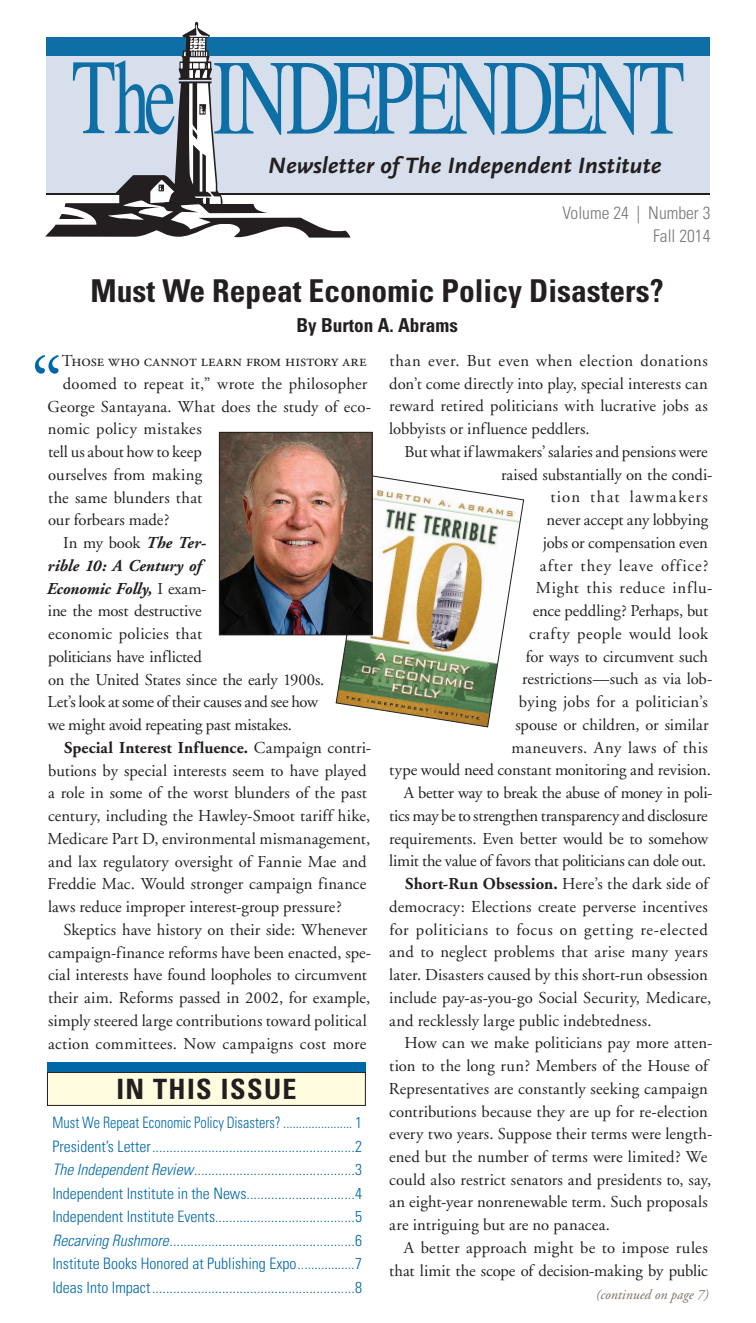
<style>
.page{position:relative;width:756px;height:1323px;background:#fff}
.page>*{position:absolute;margin:0;border:0;box-sizing:border-box;transform-origin:0 0}
.t1{font:80.5px "Adobe Garamond";color:#0068a9}
.t2{font:700 condensed 31.5px "Univers";color:#231f20}
.t3{font:700 condensed 28px "Univers";letter-spacing:.05em;color:#231f20}
.t4{font:italic 700 23.28px "Scala Sans OT";color:#231f20;scale:1.04 1}
.t5{font:700 condensed 19.25px "Univers";color:#231f20}
.t6{font:300 condensed 17.5px/22.8px "Univers";color:#76787b;text-align:right}
.t7{font:16.62px/22.8px "Adobe Garamond";letter-spacing:.005em;color:#231f20;text-align:justify}
.t8{font:16.62px "Adobe Garamond";letter-spacing:-.015em;color:#231f20}
.t9{font:16.62px "Adobe Garamond";letter-spacing:-.02em;color:#231f20}
.t10{font:700 16.62px "Adobe Garamond";letter-spacing:.005em;color:#231f20}
.t11{font:16.62px "Adobe Garamond";letter-spacing:.025em;color:#231f20}
.t12{font:16.62px "Adobe Garamond";letter-spacing:.04em;color:#231f20}
.t13{font:italic 700 16.62px "Adobe Garamond";letter-spacing:-.01em;color:#231f20}
.t14{font:16.62px "Adobe Garamond Regular SC";color:#231f20}
.t15{font:16.62px "Adobe Garamond";letter-spacing:.055em;color:#231f20}
.t16{font:16.62px "Adobe Garamond";letter-spacing:.045em;color:#231f20}
.t17{font:16.62px "Adobe Garamond";letter-spacing:.035em;color:#231f20}
.t18{font:16.62px "Adobe Garamond";letter-spacing:.08em;color:#231f20}
.t19{font:300 condensed 15.75px/23.4px "Univers";color:#0068a9;text-align:justify;scale:.9 1}
.t20{font:italic 14px "Adobe Garamond";color:#797069}
.s1{font-weight:700;font-style:italic}
.s2{font-weight:400;font-style:normal}
.s3{font-weight:400}
.s4{font-style:italic}
</style>
<div class="page">
<div style="left:46px;top:52px;width:663px;height:142px;background:#d7dfed"></div>
<hr style="left:46px;top:193px;width:663px;height:2px;background:#231f20">
<div style="left:46px;top:37px;width:663px;height:19px;background:#0e6ea6"></div>
<svg style="left:45px;top:197px;width:305px;height:41px"></svg>
<svg style="left:59px;top:214px;width:26px;height:5px"></svg>
<svg style="left:73px;top:22px;width:611px;height:175px"></svg>
<div style="left:47px;top:1062px;width:319px;height:10px;background:#0068a9"></div>
<div style="left:47px;top:1072px;width:318px;height:33px;background:#fffce0"></div>
<div style="left:47px;top:1072px;width:319px;height:34px;border:1px solid #231f20"></div>
<img style="left:335px;top:475px;width:190px;height:253px">
<img style="left:221px;top:434px;width:149px;height:199px">
<div style="left:219px;top:432px;width:153px;height:203px;border:1px solid #231f20"></div>
<h3 class="t4" style="left:268px;top:152px;width:380px">Newsletter of The Independent Institute</h3>
<p class="t6" style="left:562px;top:202px;width:150px">Volume 24 | Number 3<br>Fall 2014</p>
<h2 class="t2" style="left:91px;top:272px;width:575px">Must We Repeat Economic Policy Disasters?</h2>
<p class="t5" style="left:297px;top:313px;width:163px">By Burton A. Abrams</p>
<h1 class="t1" style="left:30px;top:343px;width:34px">“</h1>
<p class="t14" style="left:62px;top:352px;width:306px">Those who cannot learn from history are</p>
<p class="t7" style="left:63px;top:373px;width:306px">doomed to repeat it,” wrote the philosopher</p>
<p class="t7" style="left:48px;top:395px;width:325px">George Santayana. What does the study of eco-</p>
<p class="t11" style="left:48px;top:420px;width:155px">nomic policy mistakes</p>
<p class="t7" style="left:48px;top:441px;width:155px">tell us about how to keep</p>
<p class="t7" style="left:48px;top:464px;width:156px">ourselves from making</p>
<p class="t7" style="left:48px;top:486px;width:156px">the same blunders that</p>
<p class="t7" style="left:48px;top:509px;width:123px">our forbears made?</p>
<p class="t7" style="left:63px;top:532px;width:144px">In my book <span class="s1">The Ter-</span></p>
<p class="t13" style="left:48px;top:557px;width:155px">rible 10: A Century of</p>
<p class="t13" style="left:47px;top:579px;width:161px">Economic Folly, <span class="s2">I exam-</span></p>
<p class="t8" style="left:48px;top:602px;width:155px">ine the most destructive</p>
<p class="t7" style="left:48px;top:623px;width:156px">economic policies that</p>
<p class="t8" style="left:48px;top:648px;width:155px">politicians have inflicted</p>
<p class="t8" style="left:48px;top:670px;width:278px">on the United States since the early 1900s.</p>
<p class="t8" style="left:48px;top:693px;width:272px">Let’s look at some of their causes and see how</p>
<p class="t8" style="left:48px;top:716px;width:246px">we might avoid repeating past mistakes.</p>
<p class="t10" style="left:64px;top:739px;width:309px">Special Interest Influence. <span class="s3">Campaign contri-</span></p>
<p class="t7" style="left:48px;top:759px;width:320px">butions by special interests seem to have played</p>
<p class="t7" style="left:48px;top:782px;width:320px">a role in some of the worst blunders of the past</p>
<p class="t7" style="left:48px;top:805px;width:324px">century, including the Hawley-Smoot tariff hike,</p>
<p class="t7" style="left:48px;top:828px;width:324px">Medicare Part D, environmental mismanagement,</p>
<p class="t7" style="left:48px;top:850px;width:320px">and lax regulatory oversight of Fannie Mae and</p>
<p class="t7" style="left:48px;top:873px;width:320px">Freddie Mac. Would stronger campaign finance</p>
<p class="t7" style="left:48px;top:896px;width:295px">laws reduce improper interest-group pressure?</p>
<p class="t7" style="left:63px;top:919px;width:305px">Skeptics have history on their side: Whenever</p>
<p class="t7" style="left:48px;top:941px;width:325px">campaign-finance reforms have been enacted, spe-</p>
<p class="t7" style="left:48px;top:964px;width:320px">cial interests have found loopholes to circumvent</p>
<p class="t7" style="left:48px;top:987px;width:324px">their aim. Reforms passed in 2002, for example,</p>
<p class="t7" style="left:48px;top:1010px;width:320px">simply steered large contributions toward political</p>
<p class="t7" style="left:48px;top:1032px;width:320px">action committees. Now campaigns cost more</p>
<h3 class="t3" style="left:116px;top:1072px;width:182px">IN THIS ISSUE</h3>
<p class="t19" style="left:52px;top:1111px;width:346px">Must We Repeat Economic Policy Disasters? ...................... 1<br>President’s Letter..........................................................2<br><span class="s4">The Independent Review</span>..............................................3<br>Independent Institute in the News...............................4<br>Independent Institute Events........................................5<br><span class="s4">Recarving Rushmore</span>.....................................................6<br>Institute Books Honored at Publishing Expo.................7<br>Ideas Into Impact..........................................................8</p>
<p class="t7" style="left:389px;top:350px;width:320px">than ever. But even when election donations don’t come directly into play, special interests can reward retired politicians with lucrative jobs as lobbyists or influence peddlers.</p>
<p class="t7" style="left:404px;top:441px;width:305px">But what if lawmakers’ salaries and pensions were</p>
<p class="t7" style="left:501px;top:463px;width:213px">raised substantially on the condi-</p>
<p class="t18" style="left:550px;top:488px;width:159px">tion that lawmakers</p>
<p class="t7" style="left:547px;top:509px;width:163px">never accept any lobbying</p>
<p class="t7" style="left:543px;top:532px;width:167px">jobs or compensation even</p>
<p class="t15" style="left:540px;top:557px;width:170px">after they leave office?</p>
<p class="t16" style="left:536px;top:579px;width:178px">Might this reduce influ-</p>
<p class="t7" style="left:533px;top:600px;width:177px">ence peddling? Perhaps, but</p>
<p class="t17" style="left:529px;top:625px;width:181px">crafty people would look</p>
<p class="t7" style="left:526px;top:645px;width:184px">for ways to circumvent such</p>
<p class="t7" style="left:522px;top:668px;width:192px">restrictions—such as via lob-</p>
<p class="t7" style="left:519px;top:691px;width:190px">bying jobs for a politician’s</p>
<p class="t7" style="left:515px;top:714px;width:195px">spouse or children, or similar</p>
<p class="t11" style="left:512px;top:738px;width:198px">maneuvers. Any laws of this</p>
<p class="t7" style="left:389px;top:759px;width:323px">type would need constant monitoring and revision.</p>
<p class="t9" style="left:404px;top:784px;width:310px">A better way to break the abuse of money in poli-</p>
<p class="t9" style="left:389px;top:807px;width:320px">tics may be to strengthen transparency and disclosure</p>
<p class="t7" style="left:389px;top:827px;width:321px">requirements. Even better would be to somehow</p>
<p class="t9" style="left:389px;top:852px;width:319px">limit the value of favors that politicians can dole out.</p>
<p class="t10" style="left:405px;top:875px;width:304px">Short-Run Obsession. <span class="s3">Here’s the dark side of</span></p>
<p class="t7" style="left:389px;top:896px;width:320px">democracy: Elections create perverse incentives</p>
<p class="t12" style="left:389px;top:920px;width:320px">for politicians to focus on getting re-elected</p>
<p class="t7" style="left:389px;top:941px;width:320px">and to neglect problems that arise many years</p>
<p class="t7" style="left:389px;top:964px;width:320px">later. Disasters caused by this short-run obsession</p>
<p class="t7" style="left:389px;top:987px;width:324px">include pay-as-you-go Social Security, Medicare,</p>
<p class="t7" style="left:389px;top:1009px;width:264px">and recklessly large public indebtedness.</p>
<p class="t7" style="left:404px;top:1032px;width:309px">How can we make politicians pay more atten-</p>
<p class="t7" style="left:389px;top:1055px;width:320px">tion to the long run? Members of the House of</p>
<p class="t7" style="left:389px;top:1078px;width:321px">Representatives are constantly seeking campaign</p>
<p class="t7" style="left:389px;top:1100px;width:320px">contributions because they are up for re-election</p>
<p class="t7" style="left:389px;top:1123px;width:325px">every two years. Suppose their terms were length-</p>
<p class="t7" style="left:389px;top:1146px;width:320px">ened but the number of terms were limited? We</p>
<p class="t7" style="left:389px;top:1169px;width:324px">could also restrict senators and presidents to, say,</p>
<p class="t7" style="left:389px;top:1191px;width:320px">an eight-year nonrenewable term. Such proposals</p>
<p class="t7" style="left:389px;top:1214px;width:222px">are intriguing but are no panacea.</p>
<p class="t7" style="left:404px;top:1237px;width:306px">A better approach might be to impose rules</p>
<p class="t7" style="left:389px;top:1260px;width:320px">that limit the scope of decision-making by public</p>
<p class="t20" style="left:596px;top:1287px;width:114px">(continued on page 7)</p>
</div>
